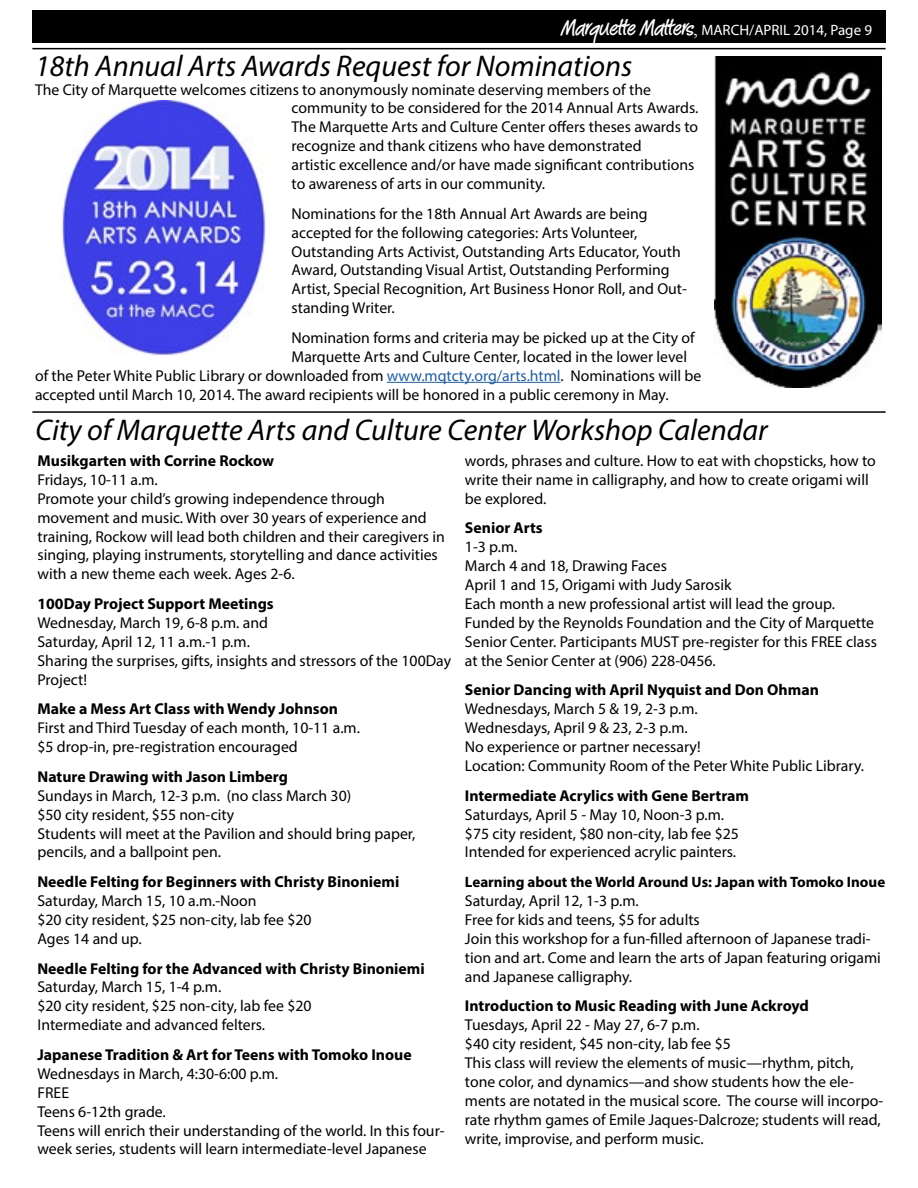
<style>
.page{position:relative;width:918px;height:1188px;background:#fff}
.page>*{position:absolute;margin:0;border:0;box-sizing:border-box;transform-origin:0 0}
.t1{font:italic 30px "Myriad Pro";color:#000}
.t2{font:15.75px/18.9px "Myriad Pro";color:#000}
.t3{font:700 15.75px "Myriad Pro";color:#000}
.t4{font:700 15px "Myriad Pro";color:#000}
.t5{font:15px "Myriad Pro";color:#fff}
.s1{font-family:"Peekaboo";font-size:22.5px}
.s2{font-family:"Times New Roman";font-size:19.5px}
.s3{color:#215e9e}
</style>
<div class="page">
<div style="left:32px;top:10px;width:854px;height:32px;background:#000"></div>
<hr style="left:32px;top:48px;width:854px;height:1px;background:#000">
<img style="left:714px;top:56px;width:168px;height:331px">
<hr style="left:32px;top:411px;width:854px;height:2px;background:#000">
<img style="left:62px;top:101px;width:204px;height:255px">
<hr style="left:387px;top:382px;width:174px;height:1px;background:#215e9e">
<p class="t5" style="left:561px;top:20px;width:313px"><span class="s1">Marquette Matters</span><span class="s2">,</span> MARCH/APRIL 2014, Page 9</p>
<h1 class="t1" style="left:35px;top:47px;width:599px">18th Annual Arts Awards Request for Nominations</h1>
<p class="t2" style="left:292px;top:80px;width:408px;text-indent:-257px">The City of Marquette welcomes citizens to anonymously nominate deserving members of the community to be considered for the 2014 Annual Arts Awards.<br>The Marquette Arts and Culture Center offers theses awards to recognize and thank citizens who have demonstrated<br>artistic excellence and/or have made significant contributions to awareness of arts in our community.</p>
<p class="t2" style="left:292px;top:204px;width:397px">Nominations for the 18th Annual Art Awards are being accepted for the following categories: Arts Volunteer, Outstanding Arts Activist, Outstanding Arts Educator, Youth Award, Outstanding Visual Artist, Outstanding Performing Artist, Special Recognition, Art Business Honor Roll, and Out&shy;standing Writer.</p>
<p class="t2" style="left:292px;top:328px;width:405px">Nomination forms and criteria may be picked up at the City of</p>
<p class="t2" style="left:292px;top:347px;width:397px">Marquette Arts and Culture Center, located in the lower level</p>
<p class="t2" style="left:35px;top:366px;width:668px">of the Peter White Public Library or downloaded from <span class="s3">www.mqtcty.org/arts.html</span>. Nominations will be</p>
<p class="t2" style="left:35px;top:385px;width:635px">accepted until March 10, 2014. The award recipients will be honored in a public ceremony in May.</p>
<h1 class="t1" style="left:35px;top:411px;width:734px">City of Marquette Arts and Culture Center Workshop Calendar</h1>
<p class="t3" style="left:38px;top:450px;width:238px">Musikgarten with Corrine Rockow</p>
<p class="t2" style="left:38px;top:470px;width:409px">Fridays, 10-11 a.m.<br>Promote your child’s growing independence through movement and music. With over 30 years of experience and training, Rockow will lead both children and their caregivers in singing, playing instruments, storytelling and dance activities with a new theme each week. Ages 2-6.</p>
<p class="t3" style="left:38px;top:593px;width:238px">100Day Project Support Meetings</p>
<p class="t2" style="left:38px;top:613px;width:415px">Wednesday, March 19, 6-8 p.m. and<br>Saturday, April 12, 11 a.m.-1 p.m.<br>Sharing the surprises, gifts, insights and stressors of the 100Day Project!</p>
<p class="t3" style="left:38px;top:699px;width:302px">Make a Mess Art Class with Wendy Johnson</p>
<p class="t2" style="left:38px;top:718px;width:324px">First and Third Tuesday of each month, 10-11 a.m. $5 drop-in, pre-registration encouraged</p>
<p class="t3" style="left:38px;top:766px;width:252px">Nature Drawing with Jason Limberg</p>
<p class="t2" style="left:38px;top:786px;width:379px">Sundays in March, 12-3 p.m. (no class March 30)<br>$50 city resident, $55 non-city<br>Students will meet at the Pavilion and should bring paper, pencils, and a ballpoint pen.</p>
<p class="t3" style="left:38px;top:872px;width:363px">Needle Felting for Beginners with Christy Binoniemi</p>
<p class="t2" style="left:38px;top:891px;width:276px">Saturday, March 15, 10 a.m.-Noon<br>$20 city resident, $25 non-city, lab fee $20<br>Ages 14 and up.</p>
<p class="t3" style="left:38px;top:958px;width:389px">Needle Felting for the Advanced with Christy Binoniemi</p>
<p class="t2" style="left:38px;top:977px;width:276px">Saturday, March 15, 1-4 p.m.<br>$20 city resident, $25 non-city, lab fee $20<br>Intermediate and advanced felters.</p>
<p class="t3" style="left:38px;top:1044px;width:376px">Japanese Tradition &amp; Art for Teens with Tomoko Inoue</p>
<p class="t2" style="left:38px;top:1064px;width:409px">Wednesdays in March, 4:30-6:00 p.m.<br>FREE<br>Teens 6-12th grade.<br>Teens will enrich their understanding of the world. In this four&shy;week series, students will learn intermediate-level Japanese</p>
<p class="t2" style="left:465px;top:451px;width:412px">words, phrases and culture. How to eat with chopsticks, how to write their name in calligraphy, and how to create origami will be explored.</p>
<p class="t3" style="left:465px;top:518px;width:79px">Senior Arts</p>
<p class="t2" style="left:465px;top:537px;width:414px">1-3 p.m.<br>March 4 and 18, Drawing Faces<br>April 1 and 15, Origami with Judy Sarosik<br>Each month a new professional artist will lead the group.<br>Funded by the Reynolds Foundation and the City of Marquette Senior Center. Participants MUST pre-register for this FREE class at the Senior Center at (906) 228-0456.</p>
<p class="t3" style="left:465px;top:680px;width:355px">Senior Dancing with April Nyquist and Don Ohman</p>
<p class="t2" style="left:465px;top:699px;width:401px">Wednesdays, March 5 &amp; 19, 2-3 p.m.<br>Wednesdays, April 9 &amp; 23, 2-3 p.m.<br>No experience or partner necessary!<br>Location: Community Room of the Peter White Public Library.</p>
<p class="t3" style="left:465px;top:785px;width:286px">Intermediate Acrylics with Gene Bertram</p>
<p class="t2" style="left:465px;top:805px;width:276px">Saturdays, April 5 - May 10, Noon-3 p.m. $75 city resident, $80 non-city, lab fee $25<br>Intended for experienced acrylic painters.</p>
<p class="t4" style="left:465px;top:872px;width:422px">Learning about the World Around Us: Japan with Tomoko Inoue</p>
<p class="t2" style="left:465px;top:891px;width:418px">Saturday, April 12, 1-3 p.m.<br>Free for kids and teens, $5 for adults<br>Join this workshop for a fun-filled afternoon of Japanese tradi&shy;tion and art. Come and learn the arts of Japan featuring origami and Japanese calligraphy.</p>
<p class="t3" style="left:465px;top:996px;width:346px">Introduction to Music Reading with June Ackroyd</p>
<p class="t2" style="left:465px;top:1015px;width:420px">Tuesdays, April 22 - May 27, 6-7 p.m.<br>$40 city resident, $45 non-city, lab fee $5<br>This class will review the elements of music—rhythm, pitch, tone color, and dynamics—and show students how the ele&shy;ments are notated in the musical score. The course will incorpo&shy;rate rhythm games of Emile Jaques-Dalcroze; students will read, write, improvise, and perform music.</p>
</div>
